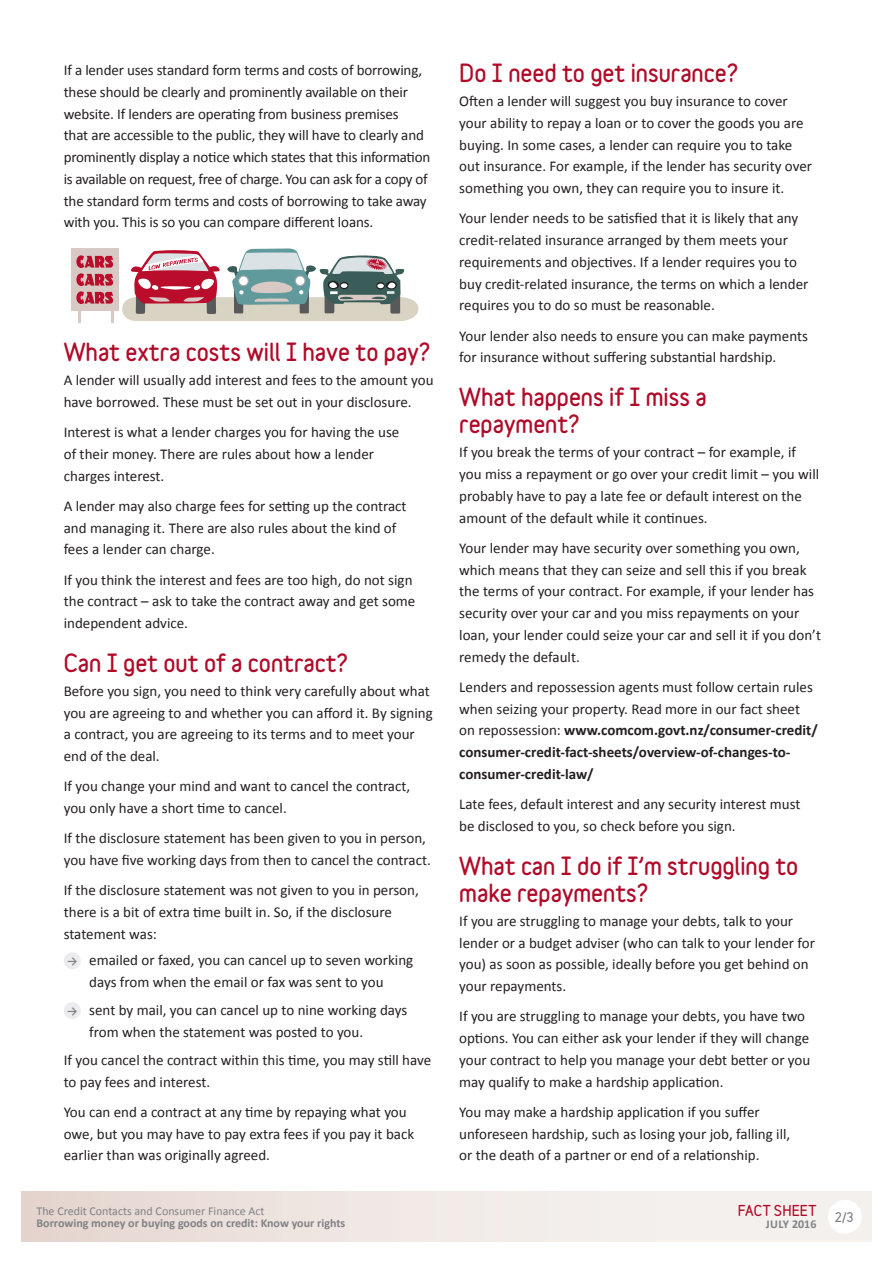
<style>
.page{position:relative;width:893px;height:1263px;background:#fff}
.page>*{position:absolute;margin:0;border:0;box-sizing:border-box;transform-origin:0 0}
.H1{font:900 22.5px/27px "Variable";color:#b00a28}
.body{font:15px/21.8px "Calibri";color:#231f20}
.bullet_L1{font:15px/21.8px "Calibri";color:#231f20}
.body_small_space{font:15px/21.8px "Calibri";color:#231f20}
.t1{font:900 13.5px "Variable";letter-spacing:.005em;color:#b00a28}
.t2{font:700 12px "Calibri";color:#808285}
.t3{font:12px "Calibri";color:#808285}
.bullet_L1_arrow{font:900 12px "Variable";color:#808285}
.s1{font-weight:700}
</style>
<div class="page">
<svg style="left:21px;top:1192px;width:851px;height:50px"></svg>
<div style="left:828px;top:1200px;width:34px;height:34px;background:#fff;border-radius:50%"></div>
<div style="left:71px;top:248px;width:48px;height:63px;background:#d9c9c4"></div>
<hr style="left:111px;top:299px;width:3px;height:23px;background:#d9c9c4">
<hr style="left:78px;top:299px;width:3px;height:23px;background:#d9c9c4">
<svg style="left:76px;top:255px;width:37px;height:49px"></svg>
<svg style="left:122px;top:248px;width:297px;height:73px"></svg>
<div style="left:64px;top:952px;width:17px;height:17px;background:#ececee;border-radius:50%"></div>
<div style="left:64px;top:1002px;width:17px;height:17px;background:#ececee;border-radius:50%"></div>
<p class="body" style="left:64px;top:59px;width:368px">If a lender uses standard form terms and costs of borrowing, these should be clearly and prominently available on their website. If lenders are operating from business premises<br>that are accessible to the public, they will have to clearly and prominently display a notice which states that this information is available on request, free of charge. You can ask for a copy of the standard form terms and costs of borrowing to take away with you. This is so you can compare different loans.</p>
<p class="H1" style="left:64px;top:338px;width:368px">What extra costs will I have to pay?</p>
<p class="body" style="left:64px;top:369px;width:371px">A lender will usually add interest and fees to the amount you have borrowed. These must be set out in your disclosure.</p>
<p class="body" style="left:64px;top:421px;width:337px">Interest is what a lender charges you for having the use of their money. There are rules about how a lender charges interest.</p>
<p class="body" style="left:64px;top:495px;width:344px">A lender may also charge fees for setting up the contract and managing it. There are also rules about the kind of fees a lender can charge.</p>
<p class="body" style="left:64px;top:569px;width:353px">If you think the interest and fees are too high, do not sign the contract – ask to take the contract away and get some independent advice.</p>
<p class="H1" style="left:64px;top:649px;width:286px">Can I get out of a contract?</p>
<p class="body" style="left:64px;top:680px;width:371px">Before you sign, you need to think very carefully about what you are agreeing to and whether you can afford it. By signing a contract, you are agreeing to its terms and to meet your end of the deal.</p>
<p class="body" style="left:64px;top:776px;width:348px">If you change your mind and want to cancel the contract, you only have a short time to cancel.</p>
<p class="body" style="left:64px;top:828px;width:369px">If the disclosure statement has been given to you in person, you have five working days from then to cancel the contract.</p>
<p class="body_small_space" style="left:64px;top:880px;width:357px">If the disclosure statement was not given to you in person, there is a bit of extra time built in. So, if the disclosure statement was:</p>
<p class="bullet_L1_arrow" style="left:67px;top:953px;width:11px">→</p>
<p class="bullet_L1" style="left:89px;top:949px;width:325px">emailed or faxed, you can cancel up to seven working days from when the email or fax was sent to you</p>
<p class="bullet_L1_arrow" style="left:67px;top:1003px;width:11px">→</p>
<p class="bullet_L1" style="left:89px;top:999px;width:320px">sent by mail, you can cancel up to nine working days from when the statement was posted to you.</p>
<p class="body" style="left:64px;top:1049px;width:369px">If you cancel the contract within this time, you may still have to pay fees and interest.</p>
<p class="body" style="left:64px;top:1101px;width:352px">You can end a contract at any time by repaying what you owe, but you may have to pay extra fees if you pay it back earlier than was originally agreed.</p>
<p class="t3" style="left:36px;top:1204px;width:230px">The Credit Contacts and Consumer Finance Act</p>
<p class="t2" style="left:36px;top:1216px;width:310px">Borrowing money or buying goods on credit: Know your rights</p>
<p class="H1" style="left:459px;top:59px;width:281px">Do I need to get insurance?</p>
<p class="body" style="left:459px;top:90px;width:354px">Often a lender will suggest you buy insurance to cover your ability to repay a loan or to cover the goods you are buying. In some cases, a lender can require you to take out insurance. For example, if the lender has security over something you own, they can require you to insure it.</p>
<p class="body" style="left:459px;top:208px;width:351px">Your lender needs to be satisfied that it is likely that any credit-related insurance arranged by them meets your requirements and objectives. If a lender requires you to buy credit-related insurance, the terms on which a lender requires you to do so must be reasonable.</p>
<p class="body" style="left:459px;top:325px;width:350px">Your lender also needs to ensure you can make payments for insurance without suffering substantial hardship.</p>
<p class="H1" style="left:459px;top:383px;width:249px">What happens if I miss a repayment?</p>
<p class="body" style="left:459px;top:441px;width:361px">If you break the terms of your contract – for example, if you miss a repayment or go over your credit limit – you will probably have to pay a late fee or default interest on the amount of the default while it continues.</p>
<p class="body" style="left:459px;top:537px;width:363px">Your lender may have security over something you own, which means that they can seize and sell this if you break the terms of your contract. For example, if your lender has security over your car and you miss repayments on your loan, your lender could seize your car and sell it if you don’t remedy the default.</p>
<p class="body" style="left:459px;top:676px;width:360px">Lenders and repossession agents must follow certain rules when seizing your property. Read more in our fact sheet on repossession: <span class="s1">www.comcom.govt.nz/consumer-credit/ consumer-credit-fact-sheets/overview-of-changes-to&shy;consumer-credit-law/</span></p>
<p class="body" style="left:459px;top:793px;width:343px">Late fees, default interest and any security interest must be disclosed to you, so check before you sign.</p>
<p class="H1" style="left:459px;top:852px;width:341px">What can I do if I’m struggling to make repayments?</p>
<p class="body" style="left:459px;top:910px;width:357px">If you are struggling to manage your debts, talk to your lender or a budget adviser (who can talk to your lender for you) as soon as possible, ideally before you get behind on your repayments.</p>
<p class="body" style="left:459px;top:1005px;width:353px">If you are struggling to manage your debts, you have two options. You can either ask your lender if they will change your contract to help you manage your debt better or you may qualify to make a hardship application.</p>
<p class="body" style="left:459px;top:1101px;width:333px">You may make a hardship application if you suffer unforeseen hardship, such as losing your job, falling ill, or the death of a partner or end of a relationship.</p>
<p class="t1" style="left:738px;top:1202px;width:80px">FACT SHEET</p>
<p class="t2" style="left:766px;top:1217px;width:52px">JULY 2016</p>
<p class="bullet_L1_arrow" style="left:835px;top:1209px;width:20px">2/3</p>
</div>
